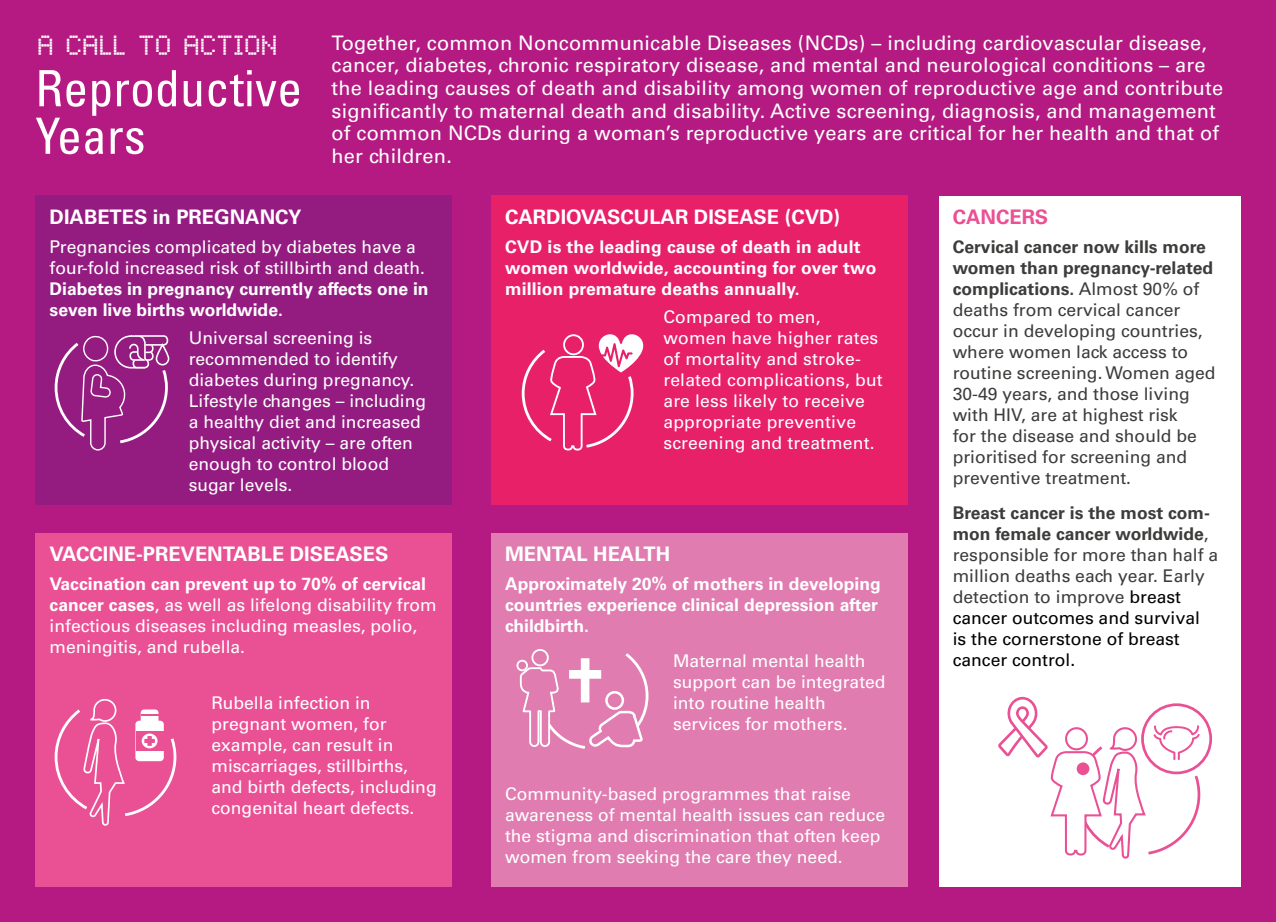
<style>
.page{position:relative;width:1276px;height:922px;background:#fff}
.page>*{position:absolute;margin:0;border:0;box-sizing:border-box;transform-origin:0 0}
.t1{font:condensed 50px/47.5px "Univers LT Std";color:#fff}
.t2{font:25px "Chess Type";color:#fff}
.t3{font:20px/22.5px "Univers LT Std";letter-spacing:.01em;color:#fff}
.t4{font:700 20px "Univers LT Std";color:#fff}
.t5{font:700 20px "Univers LT Std";color:#ea5195}
.t6{font:17.5px/21px "Univers LT Std";color:#fff}
.t7{font:17.5px/21px "Univers LT Std";color:#3c3c3b}
.t8{font:700 17.5px/21px "Univers LT Std";color:#fff}
.s1{font-weight:700}
.s2{color:#000}
</style>
<div class="page">
<div style="left:0;top:0;width:1276px;height:921px;background:#b51a82"></div>
<div style="left:491px;top:532px;width:416px;height:354px;background:#e07cb0"></div>
<div style="left:938px;top:196px;width:302px;height:690px;background:#fff"></div>
<div style="left:35px;top:196px;width:417px;height:309px;background:#941c81"></div>
<div style="left:491px;top:196px;width:416px;height:309px;background:#e72068"></div>
<div style="left:35px;top:532px;width:417px;height:354px;background:#ea5195"></div>
<svg style="left:998px;top:696px;width:203px;height:163px"></svg>
<div style="left:1076px;top:762px;width:13px;height:13px;background:#ea5195;border-radius:50%"></div>
<svg style="left:54px;top:335px;width:115px;height:116px"></svg>
<svg style="left:521px;top:334px;width:122px;height:117px"></svg>
<svg style="left:54px;top:699px;width:123px;height:127px"></svg>
<div style="left:516px;top:659px;width:12px;height:12px;border:2px solid #fff;border-radius:50%"></div>
<svg style="left:518px;top:653px;width:131px;height:96px"></svg>
<div style="left:532px;top:649px;width:16px;height:16px;background:#e07cb0;border-radius:50%"></div>
<div style="left:531px;top:648px;width:18px;height:18px;border:2px solid #fff;border-radius:50%"></div>
<h2 class="t2" style="left:35px;top:28px;width:242px">A CALL TO ACTION</h2>
<h1 class="t1" style="left:35px;top:64px;width:268px">Reproductive<br>Years</h1>
<p class="t3" style="left:331px;top:32px;width:893px">Together, common Noncommunicable Diseases (NCDs) – including cardiovascular disease, cancer, diabetes, chronic respiratory disease, and mental and neurological conditions – are the leading causes of death and disability among women of reproductive age and contribute significantly to maternal death and disability. Active screening, diagnosis, and management of common NCDs during a woman’s reproductive years are critical for her health and that of her children.</p>
<p class="t4" style="left:50px;top:205px;width:253px">DIABETES in PREGNANCY</p>
<p class="t6" style="left:50px;top:236px;width:377px">Pregnancies complicated by diabetes have a four-fold increased risk of stillbirth and death.</p>
<p class="t8" style="left:50px;top:278px;width:380px">Diabetes in pregnancy currently affects one in seven live births worldwide.</p>
<p class="t6" style="left:189px;top:327px;width:239px">Universal screening is recommended to identify diabetes during pregnancy.<br>Lifestyle changes – including a healthy diet and increased physical activity – are often enough to control blood sugar levels.</p>
<p class="t4" style="left:50px;top:542px;width:340px">VACCINE-PREVENTABLE DISEASES</p>
<p class="t6" style="left:50px;top:573px;width:389px"><span class="s1">Vaccination can prevent up to 70% of cervical cancer cases</span>, as well as lifelong disability from infectious diseases including measles, polio, meningitis, and rubella.</p>
<p class="t6" style="left:211px;top:692px;width:227px">Rubella infection in pregnant women, for example, can result in miscarriages, stillbirths, and birth defects, including congenital heart defects.</p>
<p class="t4" style="left:505px;top:205px;width:337px">CARDIOVASCULAR DISEASE (CVD)</p>
<p class="t8" style="left:505px;top:236px;width:373px">CVD is the leading cause of death in adult women worldwide, accounting for over two million premature deaths annually.</p>
<p class="t6" style="left:663px;top:306px;width:221px">Compared to men, women have higher rates of mortality and stroke&shy;related complications, but are less likely to receive appropriate preventive screening and treatment.</p>
<p class="t4" style="left:505px;top:542px;width:167px">MENTAL HEALTH</p>
<p class="t8" style="left:505px;top:573px;width:377px">Approximately 20% of mothers in developing countries experience clinical depression after childbirth.</p>
<p class="t6" style="left:673px;top:650px;width:214px">Maternal mental health support can be integrated into routine health services for mothers.</p>
<p class="t6" style="left:505px;top:783px;width:381px">Community-based programmes that raise awareness of mental health issues can reduce the stigma and discrimination that often keep women from seeking the care they need.</p>
<p class="t5" style="left:952px;top:205px;width:97px">CANCERS</p>
<p class="t7" style="left:952px;top:236px;width:264px"><span class="s1">Cervical cancer now kills more women than pregnancy-related complications.</span> Almost 90% of deaths from cervical cancer occur in developing countries, where women lack access to routine screening. Women aged<br>30-49 years, and those living with HIV, are at highest risk<br>for the disease and should be prioritised for screening and preventive treatment.</p>
<p class="t7" style="left:952px;top:502px;width:267px"><span class="s1">Breast cancer is the most com&shy;mon female cancer worldwide</span>, responsible for more than half a million deaths each year. Early detection to improve <span class="s2">breast cancer outcomes and survival<br>is the cornerstone of breast cancer control.</span></p>
</div>
